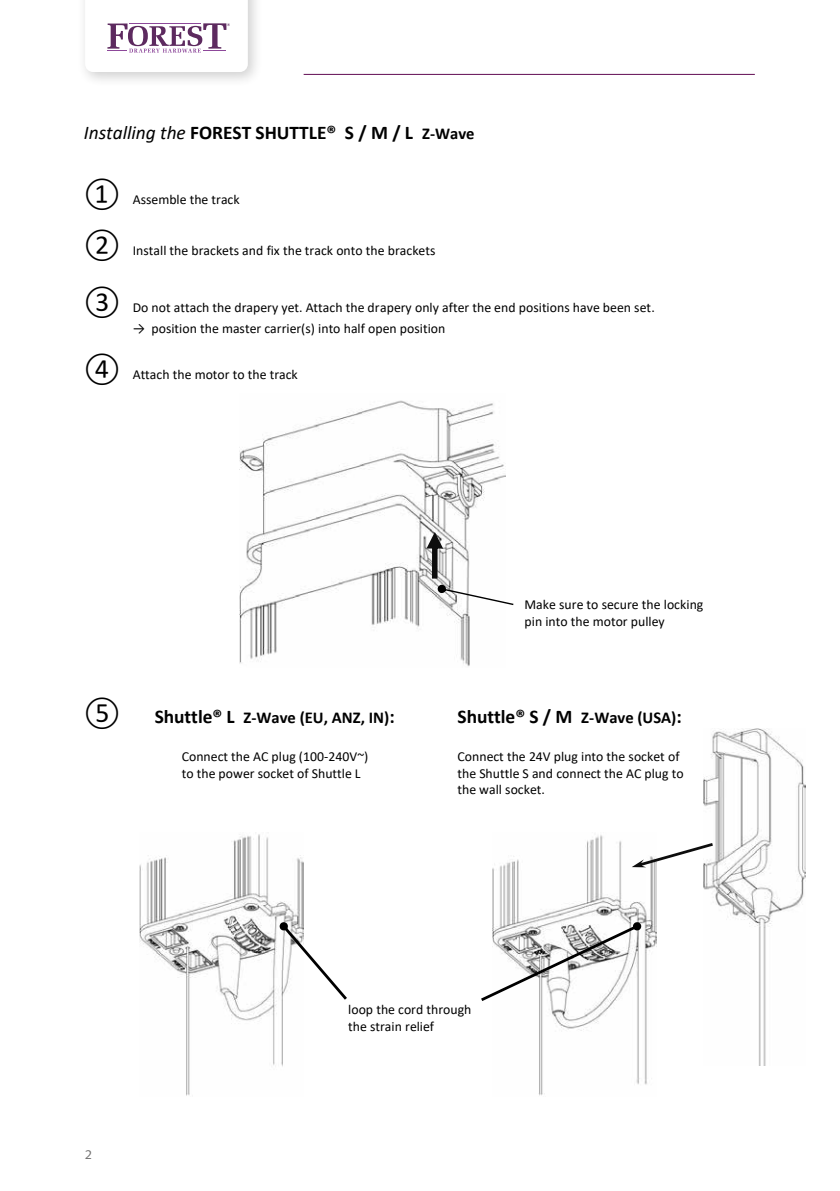
<style>
.page{position:relative;width:840px;height:1191px;background:#fff}
.page>*{position:absolute;margin:0;border:0;box-sizing:border-box;transform-origin:0 0}
.t1{font:27.6px "Calibri";color:#000}
.t2{font:700 19.4px "Calibri";color:#000}
.t3{font:700 16.6px "Calibri";color:#000}
.t4{font:13.8px/16.8px "Calibri";color:#000}
.t5{font:12.8px "Syntax";color:#706f6f}
.s1{font-weight:400;font-style:italic}
.s2{font-size:16.6px}
.s3{font-size:27.6px}
.s4{font-size:19.4px}
</style>
<div class="page">
<hr style="left:303px;top:74px;width:451px;height:1px;background:#610c53">
<div style="left:77px;top:0;width:187px;height:88px;background:#000;opacity:.2"></div>
<svg style="left:85px;top:0;width:163px;height:72px"></svg>
<img style="left:139px;top:834px;width:164px;height:262px">
<img style="left:492px;top:835px;width:164px;height:261px">
<img style="left:239px;top:400px;width:266px;height:267px">
<img style="left:703px;top:728px;width:102px;height:337px">
<svg style="left:437px;top:584px;width:76px;height:21px"></svg>
<svg style="left:426px;top:532px;width:17px;height:46px"></svg>
<svg style="left:279px;top:921px;width:68px;height:78px"></svg>
<svg style="left:481px;top:921px;width:160px;height:80px"></svg>
<svg style="left:631px;top:843px;width:81px;height:24px"></svg>
<h2 class="t2" style="left:84px;top:119px;width:392px"><span class="s1">Installing the</span> FOREST SHUTTLE® S / M / L <span class="s2">Z-Wave</span></h2>
<p class="t4" style="left:84px;top:191px;width:157px"><span class="s3">①</span> Assemble the track</p>
<p class="t4" style="left:84px;top:241px;width:353px"><span class="s3">②</span> Install the brackets and fix the track onto the brackets</p>
<p class="t4" style="left:84px;top:299px;width:572px"><span class="s3">③</span> Do not attach the drapery yet. Attach the drapery only after the end positions have been set.</p>
<p class="t4" style="left:133px;top:319px;width:314px">→ position the master carrier(s) into half open position</p>
<p class="t4" style="left:84px;top:366px;width:215px"><span class="s3">④</span> Attach the motor to the track</p>
<h1 class="t1" style="left:84px;top:695px;width:38px">⑤</h1>
<p class="t4" style="left:524px;top:595px;width:180px">Make sure to secure the locking pin into the motor pulley</p>
<p class="t3" style="left:155px;top:706px;width:241px"><span class="s4">Shuttle® L</span> Z-Wave (EU, ANZ, IN)<span class="s4">:</span></p>
<h2 class="t2" style="left:457px;top:703px;width:226px">Shuttle® S / M <span class="s2">Z-Wave (USA)</span>:</h2>
<p class="t4" style="left:182px;top:747px;width:188px">Connect the AC plug (100-240V~)</p>
<p class="t4" style="left:457px;top:747px;width:223px">Connect the 24V plug into the socket of</p>
<p class="t4" style="left:182px;top:764px;width:180px">to the power socket of Shuttle L</p>
<p class="t4" style="left:457px;top:764px;width:227px">the Shuttle S and connect the AC plug to the wall socket.</p>
<p class="t5" style="left:85px;top:1147px;width:9px">2</p>
<p class="t4" style="left:348px;top:1000px;width:125px">loop the cord through the strain relief</p>
</div>
